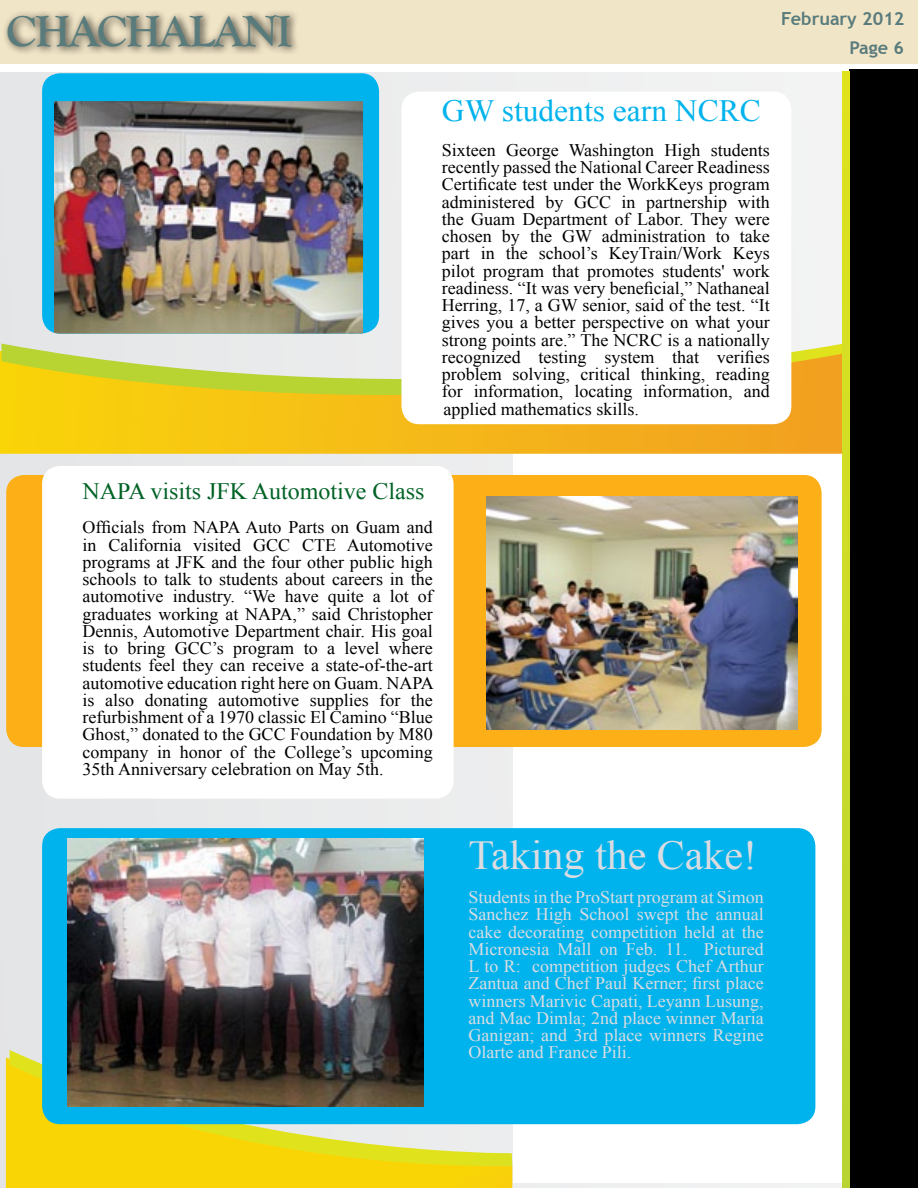
<style>
.page{position:relative;width:918px;height:1188px;background:#fff}
.page>*{position:absolute;margin:0;border:0;box-sizing:border-box;transform-origin:0 0}
.t1{font:700 45px "Goudy Old Style T";letter-spacing:-.03em;color:#597b7c}
.t2{font:41.1px "Times New Roman";color:#dadce2}
.t3{font:30.9px "Times New Roman";color:#00b3ec}
.t4{font:23.55px "Times New Roman";color:#006225}
.t5{font:700 18px "Trebuchet MS";color:#597b7c}
.t6{font:17.7px/17.2px "Times New Roman";color:#000;text-align:justify}
.t7{font:17.7px/17.2px "Times New Roman";color:#dadce2;text-align:justify}
.t8{font:700 17.7px "Trebuchet MS";color:#597b7c}
</style>
<div class="page">
<div style="left:0;top:0;width:918px;height:63px;background:#f1e5c7"></div>
<div style="left:2px;top:10px;width:300px;height:47px;background:#000;opacity:.75"></div>
<div style="left:0;top:73px;width:918px;height:1115px;background:#eaebeb"></div>
<div style="left:513px;top:452px;width:405px;height:731px;background:#fff"></div>
<svg style="left:0;top:350px;width:843px;height:104px;background:#f5ba1a"></svg>
<svg style="left:1px;top:344px;width:842px;height:97px"></svg>
<div style="left:6px;top:1057px;width:506px;height:131px;background:#fad506"></div>
<svg style="left:10px;top:1050px;width:502px;height:119px"></svg>
<div style="left:849px;top:70px;width:69px;height:1118px;background:#000"></div>
<svg style="left:843px;top:71px;width:6px;height:1117px;background:#cbdb28"></svg>
<div style="left:42px;top:73px;width:337px;height:261px;background:#00b3ec;border-radius:18px"></div>
<img style="left:54px;top:101px;width:309px;height:233px">
<div style="left:6px;top:475px;width:816px;height:272px;background:#fcaf17;border-radius:18px"></div>
<img style="left:487px;top:496px;width:311px;height:234px">
<div style="left:42px;top:828px;width:773px;height:296px;background:#00b3ec;border-radius:18px"></div>
<img style="left:68px;top:839px;width:356px;height:267px">
<div style="left:401px;top:92px;width:390px;height:332px;background:#fff;border-radius:18px"></div>
<div style="left:42px;top:466px;width:412px;height:333px;background:#fff;border-radius:18px"></div>
<h1 class="t1" style="left:6px;top:6px;width:287px">CHACHALANI</h1>
<p class="t5" style="left:781px;top:7px;width:125px">February 2012</p>
<p class="t8" style="left:850px;top:37px;width:56px">Page 6</p>
<h3 class="t3" style="left:442px;top:90px;width:320px">GW students earn NCRC</h3>
<p class="t6" style="left:442px;top:141px;width:329px">Sixteen George Washington High students recently passed the National Career Readiness Certificate test under the WorkKeys program administered by GCC in partnership with the Guam Department of Labor. They were chosen by the GW administration to take part in the school’s KeyTrain/Work Keys pilot program that promotes students' work readiness. “It was very beneficial,” Nathaneal Herring, 17, a GW senior, said of the test. “It gives you a better perspective on what your strong points are.” The NCRC is a nationally recognized testing system that verifies problem solving, critical thinking, reading for information, locating information, and applied mathematics skills.</p>
<h3 class="t4" style="left:83px;top:475px;width:343px">NAPA visits JFK Automotive Class</h3>
<p class="t6" style="left:83px;top:519px;width:353px">Officials from NAPA Auto Parts on Guam and in California visited GCC CTE Automotive programs at JFK and the four other public high schools to talk to students about careers in the automotive industry. “We have quite a lot of graduates working at NAPA,” said Christopher Dennis, Automotive Department chair. His goal is to bring GCC’s program to a level where students feel they can receive a state-of-the-art automotive education right here on Guam. NAPA is also donating automotive supplies for the refurbishment of a 1970 classic El Camino “Blue Ghost,” donated to the GCC Foundation by M80 company in honor of the College’s upcoming 35th Anniversary celebration on May 5th.</p>
<h2 class="t2" style="left:468px;top:827px;width:290px">Taking the Cake!</h2>
<p class="t7" style="left:468px;top:888px;width:297px">Students in the ProStart program at Simon Sanchez High School swept the annual cake decorating competition held at the Micronesia Mall on Feb. 11. Pictured L to R: competition judges Chef Arthur Zantua and Chef Paul Kerner; first place winners Marivic Capati, Leyann Lusung, and Mac Dimla; 2nd place winner Maria Ganigan; and 3rd place winners Regine Olarte and France Pili.</p>
</div>
